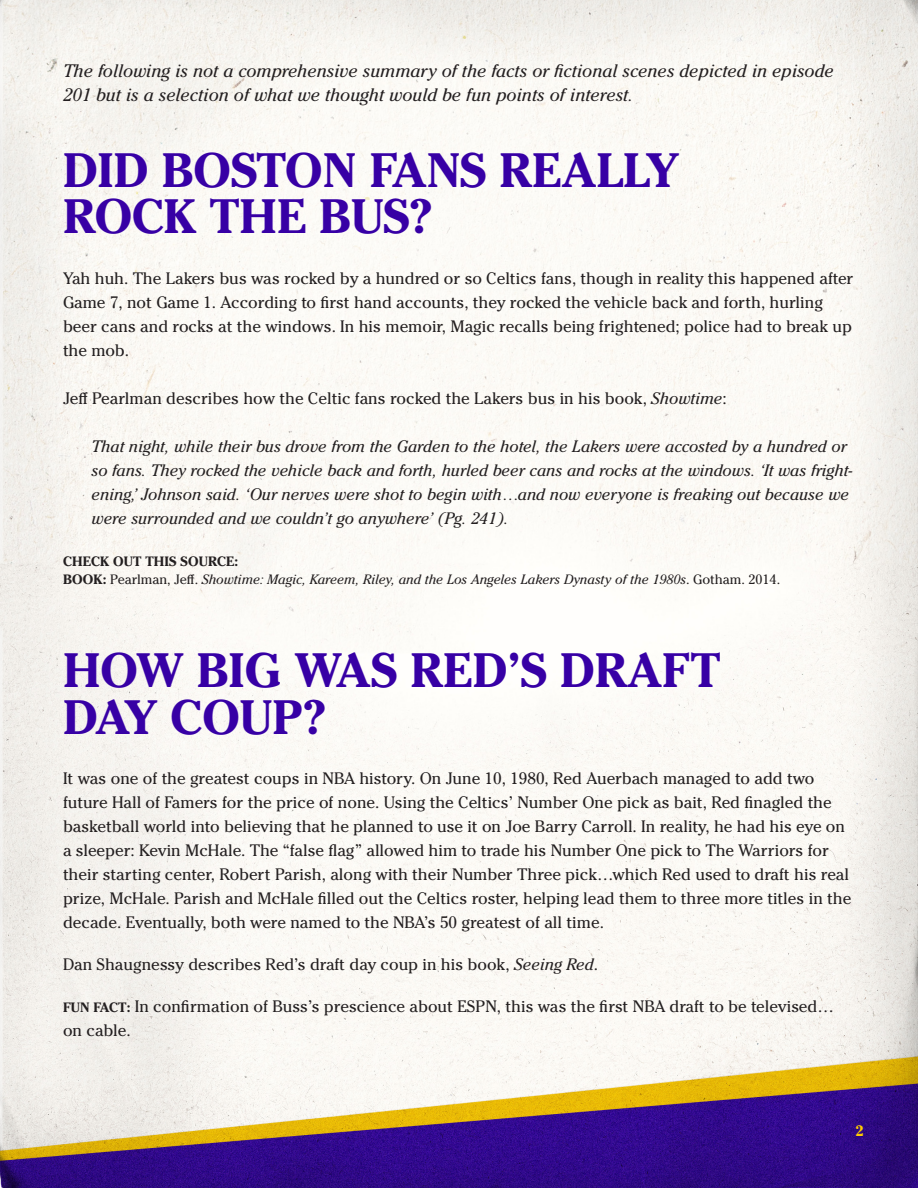
<style>
.page{position:relative;width:918px;height:1188px;background:#fff}
.page>*{position:absolute;margin:0;border:0;box-sizing:border-box;transform-origin:0 0}
.heading_paragraph_style{font:700 48px/46.5px "Cheltenham Pro";color:#3700a5}
.t1{font:italic 18px/24px "Cheltenham Pro";color:#231f20}
.t2{font:16.5px/24px "Cheltenham Pro";color:#231f20}
.body-quotation{font:italic 16.5px/24px "Cheltenham Pro";color:#231f20}
.t3{font:700 15px "Cheltenham Pro";color:#fc0}
.t4{font:italic 13.5px "Cheltenham Pro";color:#231f20}
.t5{font:700 13.5px "Cheltenham Pro";letter-spacing:.01em;color:#231f20}
.s1{font-style:italic}
.s2{font-weight:700;font-style:normal}
.s3{font-style:normal}
.s4{font-weight:700;font-size:13.5px}
</style>
<div class="page">
<img style="left:0;top:0;width:918px;height:1188px">
<p class="t1" style="left:63px;top:59px;width:772px">The following is not a comprehensive summary of the facts or fictional scenes depicted in episode<br>201 but is a selection of what we thought would be fun points of interest.</p>
<p class="heading_paragraph_style" style="left:63px;top:146px;width:617px">DID BOSTON FANS REALLY<br>ROCK THE BUS?</p>
<p class="t2" style="left:63px;top:266px;width:792px">Yah huh. The Lakers bus was rocked by a hundred or so Celtics fans, though in reality this happened after Game 7, not Game 1. According to first hand accounts, they rocked the vehicle back and forth, hurling beer cans and rocks at the windows. In his memoir, Magic recalls being frightened; police had to break up the mob.</p>
<p class="t2" style="left:63px;top:386px;width:665px">Jeff Pearlman describes how the Celtic fans rocked the Lakers bus in his book, <span class="s1">Showtime</span>:</p>
<p class="body-quotation" style="left:92px;top:434px;width:762px">That night, while their bus drove from the Garden to the hotel, the Lakers were accosted by a hundred or so fans. They rocked the vehicle back and forth, hurled beer cans and rocks at the windows. ‘It was fright&shy;ening,’ Johnson said. ‘Our nerves were shot to begin with…and now everyone is freaking out because we were surrounded and we couldn’t go anywhere’ (Pg. 241).</p>
<p class="t5" style="left:63px;top:552px;width:177px">CHECK OUT THIS SOURCE:</p>
<p class="t4" style="left:63px;top:571px;width:719px"><span class="s2">BOOK:</span> <span class="s3">Pearlman, Jeff.</span> Showtime: Magic, Kareem, Riley, and the Los Angeles Lakers Dynasty of the 1980s<span class="s3">. Gotham. 2014.</span></p>
<p class="heading_paragraph_style" style="left:63px;top:646px;width:659px">HOW BIG WAS RED’S DRAFT<br>DAY COUP?</p>
<p class="t2" style="left:63px;top:766px;width:790px">It was one of the greatest coups in NBA history. On June 10, 1980, Red Auerbach managed to add two future Hall of Famers for the price of none. Using the Celtics’ Number One pick as bait, Red finagled the basketball world into believing that he planned to use it on Joe Barry Carroll. In reality, he had his eye on a sleeper: Kevin McHale. The “false flag” allowed him to trade his Number One pick to The Warriors for their starting center, Robert Parish, along with their Number Three pick…which Red used to draft his real prize, McHale. Parish and McHale filled out the Celtics roster, helping lead them to three more titles in the decade. Eventually, both were named to the NBA’s 50 greatest of all time.</p>
<p class="t2" style="left:63px;top:952px;width:537px">Dan Shaugnessy describes Red’s draft day coup in his book, <span class="s1">Seeing Red</span>.</p>
<p class="t2" style="left:63px;top:994px;width:772px"><span class="s4">FUN FACT:</span> In confirmation of Buss’s prescience about ESPN, this was the first NBA draft to be televised… on cable.</p>
<p class="t3" style="left:855px;top:1121px;width:10px">2</p>
</div>
